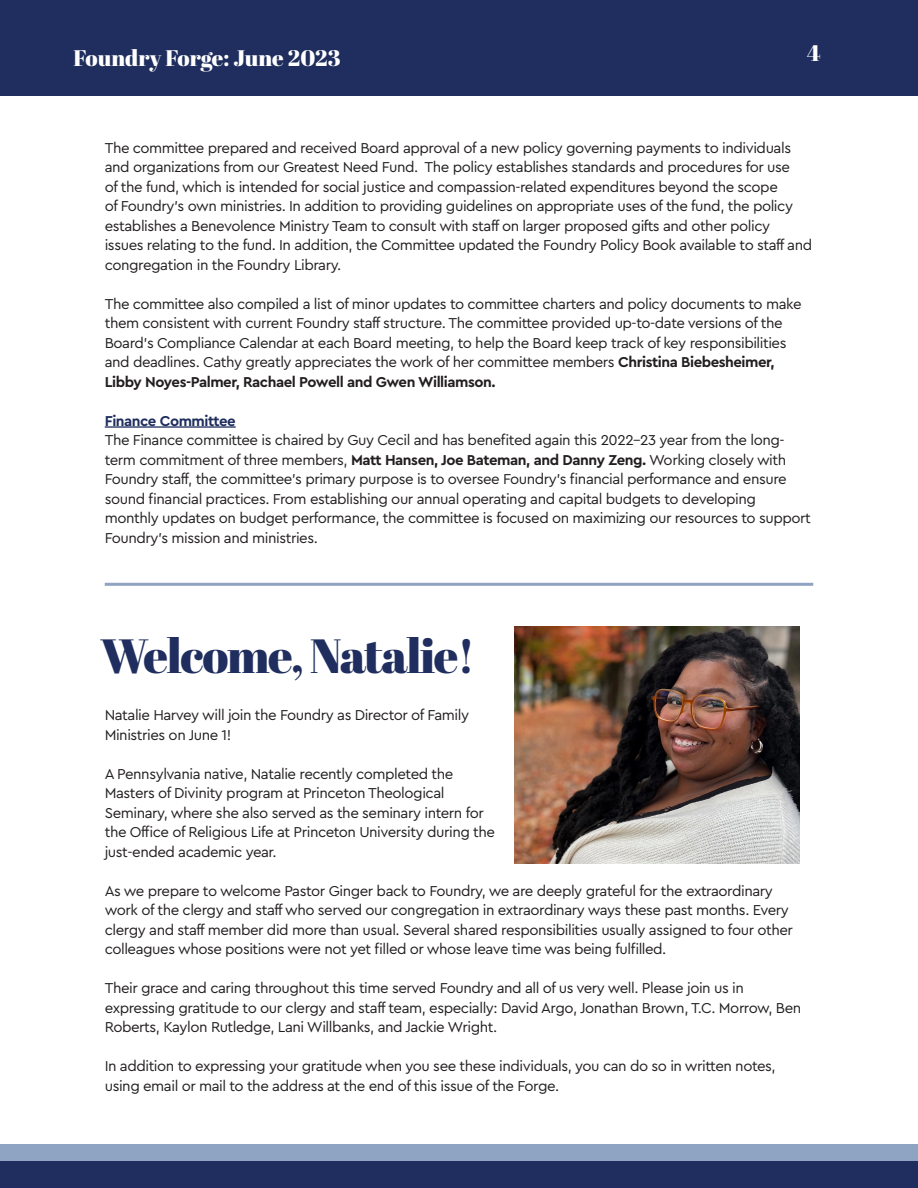
<style>
.page{position:relative;width:918px;height:1188px;background:#fff}
.page>*{position:absolute;margin:0;border:0;box-sizing:border-box;transform-origin:0 0}
.t1{font:48px "Abril Fatface";letter-spacing:-.03em;color:#1f2e5e}
.t2{font:22.5px "Abril Fatface";color:#fff}
.t3{font:15px/19.5px "Cera Pro";letter-spacing:-.03em;color:#231f20}
.t4{font:700 15px "Cera Pro";letter-spacing:-.03em;color:#1f2e5e}
.s1{font-weight:700}
</style>
<div class="page">
<div style="left:0;top:0;width:918px;height:95px;background:#1f2e5e"></div>
<div style="left:0;top:1153px;width:918px;height:35px;background:#1f2e5e"></div>
<div style="left:0;top:1145px;width:918px;height:16px;background:#8fa4c3"></div>
<hr style="left:105px;top:426px;width:131px;height:2px;background:#1f2e5e">
<img style="left:514px;top:626px;width:285px;height:238px">
<hr style="left:105px;top:583px;width:708px;height:3px;background:#8fa3c2">
<p class="t2" style="left:73px;top:42px;width:269px">Foundry Forge: June 2023</p>
<p class="t2" style="left:807px;top:38px;width:15px">4</p>
<p class="t3" style="left:105px;top:137px;width:709px">The committee prepared and received Board approval of a new policy governing payments to individuals and organizations from our Greatest Need Fund. The policy establishes standards and procedures for use<br>of the fund, which is intended for social justice and compassion-related expenditures beyond the scope<br>of Foundry’s own ministries. In addition to providing guidelines on appropriate uses of the fund, the policy establishes a Benevolence Ministry Team to consult with staff on larger proposed gifts and other policy issues relating to the fund. In addition, the Committee updated the Foundry Policy Book available to staff and congregation in the Foundry Library.</p>
<p class="t3" style="left:105px;top:293px;width:698px">The committee also compiled a list of minor updates to committee charters and policy documents to make them consistent with current Foundry staff structure. The committee provided up-to-date versions of the Board’s Compliance Calendar at each Board meeting, to help the Board keep track of key responsibilities and deadlines. Cathy greatly appreciates the work of her committee members <span class="s1">Christina Biebesheimer, Libby Noyes-Palmer, Rachael Powell and Gwen Williamson.</span></p>
<p class="t4" style="left:105px;top:411px;width:132px">Finance Committee</p>
<p class="t3" style="left:105px;top:430px;width:708px">The Finance committee is chaired by Guy Cecil and has benefited again this 2022-23 year from the long&shy;term commitment of three members, <span class="s1">Matt Hansen, Joe Bateman, and Danny Zeng.</span> Working closely with Foundry staff, the committee’s primary purpose is to oversee Foundry’s financial performance and ensure sound financial practices. From establishing our annual operating and capital budgets to developing monthly updates on budget performance, the committee is focused on maximizing our resources to support Foundry’s mission and ministries.</p>
<p class="t1" style="left:100px;top:622px;width:377px">Welcome, Natalie!</p>
<p class="t3" style="left:105px;top:705px;width:366px">Natalie Harvey will join the Foundry as Director of Family<br>Ministries on June 1!</p>
<p class="t3" style="left:105px;top:763px;width:392px">A Pennsylvania native, Natalie recently completed the Masters of Divinity program at Princeton Theological Seminary, where she also served as the seminary intern for the Office of Religious Life at Princeton University during the just-ended academic year.</p>
<p class="t3" style="left:105px;top:880px;width:690px">As we prepare to welcome Pastor Ginger back to Foundry, we are deeply grateful for the extraordinary work of the clergy and staff who served our congregation in extraordinary ways these past months. Every clergy and staff member did more than usual. Several shared responsibilities usually assigned to four other colleagues whose positions were not yet filled or whose leave time was being fulfilled.</p>
<p class="t3" style="left:105px;top:978px;width:698px">Their grace and caring throughout this time served Foundry and all of us very well. Please join us in expressing gratitude to our clergy and staff team, especially: David Argo, Jonathan Brown, T.C. Morrow, Ben<br>Roberts, Kaylon Rutledge, Lani Willbanks, and Jackie Wright.</p>
<p class="t3" style="left:105px;top:1056px;width:673px">In addition to expressing your gratitude when you see these individuals, you can do so in written notes, using email or mail to the address at the end of this issue of the Forge.</p>
</div>
